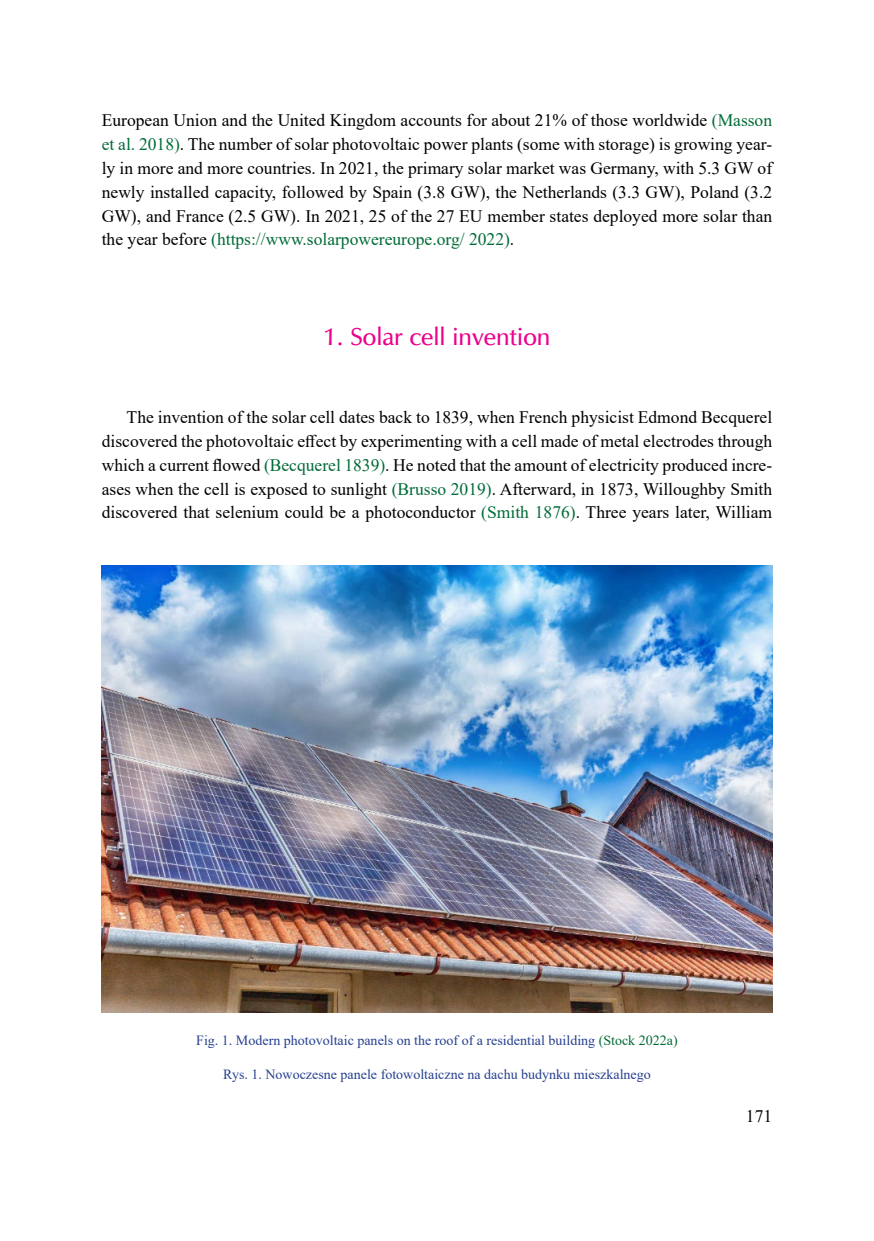
<style>
.page{position:relative;width:874px;height:1241px;background:#fff}
.page>*{position:absolute;margin:0;border:0;box-sizing:border-box;transform-origin:0 0}
.t1{font:24.5px "Zapf Humnst Dm EU";color:#ec008c}
.t2{font:17.5px/23.8px "Times New Roman";color:#000;text-align:justify}
.t3{font:14px "Times New Roman";color:#25408f}
.s1{color:#006b36}
</style>
<div class="page">
<img style="left:102px;top:565px;width:669px;height:447px">
<p class="t2" style="left:102px;top:108px;width:671px">European Union and the United Kingdom accounts for about 21% of those worldwide <span class="s1">(Masson et al. 2018)</span>. The number of solar photovoltaic power plants (some with storage) is growing year&shy;ly in more and more countries. In 2021, the primary solar market was Germany, with 5.3 GW of newly installed capacity, followed by Spain (3.8 GW), the Netherlands (3.3 GW), Poland (3.2<br>GW), and France (2.5 GW). In 2021, 25 of the 27 EU member states deployed more solar than the year before <span class="s1">(https://www.solarpowereurope.org/ 2022)</span>.</p>
<h1 class="t1" style="left:323px;top:321px;width:228px">1. Solar cell invention</h1>
<p class="t2" style="left:102px;top:404px;width:671px;text-indent:25px">The invention of the solar cell dates back to 1839, when French physicist Edmond Becquerel discovered the photovoltaic effect by experimenting with a cell made of metal electrodes through which a current flowed <span class="s1">(Becquerel 1839)</span>. He noted that the amount of electricity produced incre&shy;ases when the cell is exposed to sunlight <span class="s1">(Brusso 2019)</span>. Afterward, in 1873, Willoughby Smith discovered that selenium could be a photoconductor <span class="s1">(Smith 1876)</span>. Three years later, William</p>
<p class="t3" style="left:196px;top:1030px;width:482px">Fig. 1. Modern photovoltaic panels on the roof of a residential building <span class="s1">(Stock 2022a)</span></p>
<p class="t3" style="left:223px;top:1064px;width:429px">Rys. 1. Nowoczesne panele fotowoltaiczne na dachu budynku mieszkalnego</p>
<p class="t2" style="left:745px;top:1103px;width:28px">171</p>
</div>
